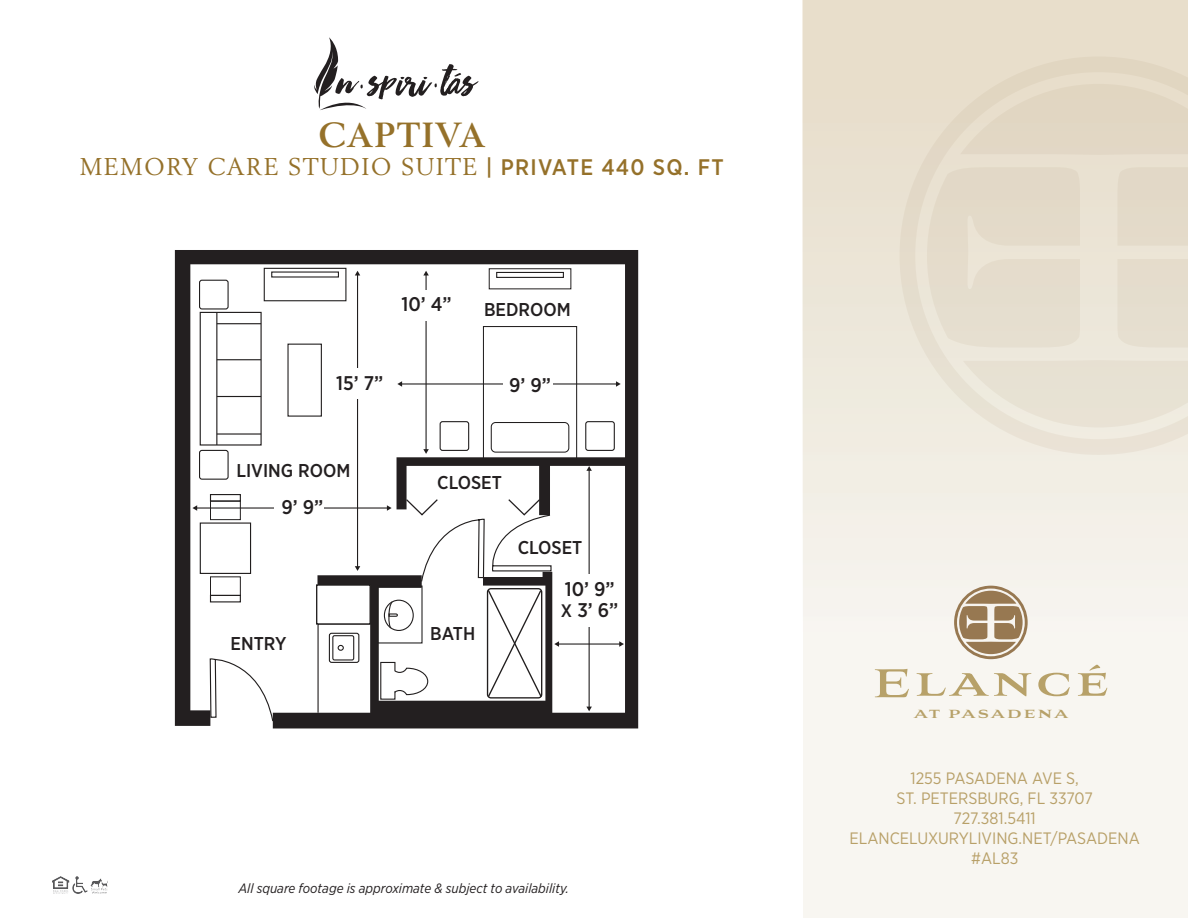
<style>
.page{position:relative;width:1188px;height:918px;background:#fff}
.page>*{position:absolute;margin:0;border:0;box-sizing:border-box;transform-origin:0 0}
.t1{font:700 34.5px "Berling LT Std";letter-spacing:.055em;color:#95712a}
.t2{font:24px "Berling LT Std";letter-spacing:.055em;color:#95712a}
.t3{font:500 19.8px/20.7px "Gotham Narrow";color:#231f20}
.t4{font:500 18.6px "Gotham Narrow";color:#231f20}
.t5{font:16.5px "Gotham Narrow";color:#b8a068}
.t6{font:900 14.7px "Aviano";letter-spacing:.145em;color:#b7a169}
.t7{font:italic 13.5px "Gotham Narrow";color:#231f20}
.s1{font-family:"Gotham Narrow";font-weight:500;font-size:22.5px}
.s2{font-size:18.15px}
</style>
<div class="page">
<svg style="left:175px;top:250px;width:463px;height:478px"></svg>
<svg style="left:209px;top:657px;width:65px;height:65px"></svg>
<div style="left:210px;top:494px;width:31px;height:8px;border:1px solid #211e1e"></div>
<div style="left:200px;top:523px;width:51px;height:51px;border:1px solid #211e1e"></div>
<div style="left:210px;top:501px;width:31px;height:19px;border:1px solid #211e1e"></div>
<div style="left:210px;top:576px;width:31px;height:20px;border:1px solid #211e1e"></div>
<div style="left:489px;top:268px;width:82px;height:21px;border:1px solid #211e1e"></div>
<div style="left:496px;top:272px;width:68px;height:6px;border:1px solid #211e1e"></div>
<div style="left:264px;top:268px;width:82px;height:33px;border:1px solid #211e1e"></div>
<div style="left:440px;top:421px;width:29px;height:30px;border:1px solid #211e1e;border-radius:2px"></div>
<div style="left:199px;top:280px;width:30px;height:30px;border:1px solid #211e1e;border-radius:2px"></div>
<div style="left:199px;top:450px;width:30px;height:30px;border:1px solid #211e1e;border-radius:2px"></div>
<div style="left:585px;top:421px;width:30px;height:30px;border:1px solid #211e1e;border-radius:2px"></div>
<div style="left:483px;top:326px;width:94px;height:134px;border:1px solid #211e1e"></div>
<div style="left:491px;top:422px;width:78px;height:31px;border:1px solid #211e1e;border-radius:4px"></div>
<div style="left:377px;top:586px;width:46px;height:58px;border:1px solid #211e1e"></div>
<hr style="left:426px;top:275px;width:1px;height:175px;background:#211e1e">
<svg style="left:423px;top:449px;width:6px;height:5px"></svg>
<svg style="left:423px;top:271px;width:6px;height:4px"></svg>
<hr style="left:357px;top:275px;width:1px;height:292px;background:#211e1e">
<svg style="left:355px;top:566px;width:5px;height:5px"></svg>
<svg style="left:355px;top:271px;width:5px;height:4px"></svg>
<hr style="left:401px;top:383px;width:216px;height:2px;background:#211e1e">
<svg style="left:397px;top:381px;width:5px;height:6px"></svg>
<svg style="left:616px;top:381px;width:5px;height:6px"></svg>
<div style="left:317px;top:585px;width:53px;height:39px;background:#fff"></div>
<div style="left:316px;top:584px;width:55px;height:41px;border:1px solid #211e1e"></div>
<svg style="left:317px;top:623px;width:54px;height:91px"></svg>
<div style="left:504px;top:366px;width:49px;height:30px;background:#fff"></div>
<div style="left:397px;top:290px;width:60px;height:30px;background:#fff"></div>
<hr style="left:196px;top:507px;width:192px;height:2px;background:#211e1e">
<svg style="left:192px;top:505px;width:5px;height:6px"></svg>
<div style="left:333px;top:369px;width:54px;height:30px;background:#fff"></div>
<div style="left:200px;top:312px;width:62px;height:134px;border:1px solid #211e1e"></div>
<hr style="left:216px;top:312px;width:1px;height:133px;background:#211e1e">
<hr style="left:217px;top:433px;width:44px;height:2px;background:#211e1e">
<hr style="left:217px;top:323px;width:44px;height:1px;background:#211e1e">
<hr style="left:217px;top:396px;width:44px;height:1px;background:#211e1e">
<hr style="left:217px;top:359px;width:44px;height:1px;background:#211e1e">
<div style="left:287px;top:344px;width:35px;height:73px;border:1px solid #211e1e"></div>
<div style="left:274px;top:493px;width:50px;height:30px;background:#fff"></div>
<hr style="left:589px;top:470px;width:1px;height:237px;background:#211e1e">
<svg style="left:586px;top:707px;width:6px;height:4px"></svg>
<svg style="left:586px;top:466px;width:6px;height:5px"></svg>
<hr style="left:558px;top:643px;width:62px;height:2px;background:#211e1e">
<svg style="left:619px;top:641px;width:5px;height:6px"></svg>
<svg style="left:380px;top:498px;width:179px;height:202px"></svg>
<div style="left:559px;top:574px;width:60px;height:53px;background:#fff"></div>
<div style="left:803px;top:0;width:385px;height:918px;background:linear-gradient(to bottom,#e6ddc9,#fbfbf9)"></div>
<svg style="left:900px;top:56px;width:288px;height:399px;fill:#e7decf"></svg>
<svg style="left:875px;top:669px;width:34px;height:28px"></svg>
<svg style="left:916px;top:673px;width:115px;height:23px"></svg>
<svg style="left:1038px;top:673px;width:32px;height:23px"></svg>
<svg style="left:1078px;top:665px;width:29px;height:31px"></svg>
<svg style="left:954px;top:586px;width:74px;height:73px"></svg>
<svg style="left:314px;top:37px;width:164px;height:73px"></svg>
<img style="left:52px;top:877px;width:55px;height:16px">
<p class="t1" style="left:319px;top:114px;width:168px">CAPTIVA</p>
<p class="t2" style="left:80px;top:152px;width:646px">MEMORY CARE STUDIO SUITE <span class="s1">| PRIVATE 440 SQ. FT</span></p>
<p class="t3" style="left:402px;top:293px;width:52px">10’ 4”</p>
<p class="t3" style="left:336px;top:373px;width:49px">15’ 7”</p>
<p class="t4" style="left:484px;top:297px;width:88px">BEDROOM</p>
<p class="t3" style="left:509px;top:375px;width:43px">9’ 9”</p>
<p class="t4" style="left:236px;top:458px;width:115px">LIVING ROOM</p>
<p class="t3" style="left:281px;top:496px;width:43px">9’ 9”</p>
<p class="t4" style="left:231px;top:632px;width:57px">ENTRY</p>
<p class="t4" style="left:437px;top:471px;width:66px">CLOSET</p>
<p class="t4" style="left:430px;top:622px;width:47px">BATH</p>
<p class="t4" style="left:518px;top:536px;width:66px">CLOSET</p>
<p class="t3" style="left:561px;top:579px;width:59px">10’ 9”<br><span class="s2">X</span> 3’ 6”</p>
<p class="t7" style="left:238px;top:880px;width:332px">All square footage is approximate &amp; subject to availability.</p>
<p class="t6" style="left:914px;top:706px;width:156px">AT PASADENA</p>
<p class="t5" style="left:911px;top:768px;width:170px">1255 PASADENA AVE S,</p>
<p class="t5" style="left:897px;top:788px;width:198px">ST. PETERSBURG, FL 33707</p>
<p class="t5" style="left:954px;top:808px;width:84px">727.381.5411</p>
<p class="t5" style="left:850px;top:828px;width:292px">ELANCELUXURYLIVING.NET/PASADENA</p>
<p class="t5" style="left:971px;top:848px;width:49px">#AL83</p>
</div>
